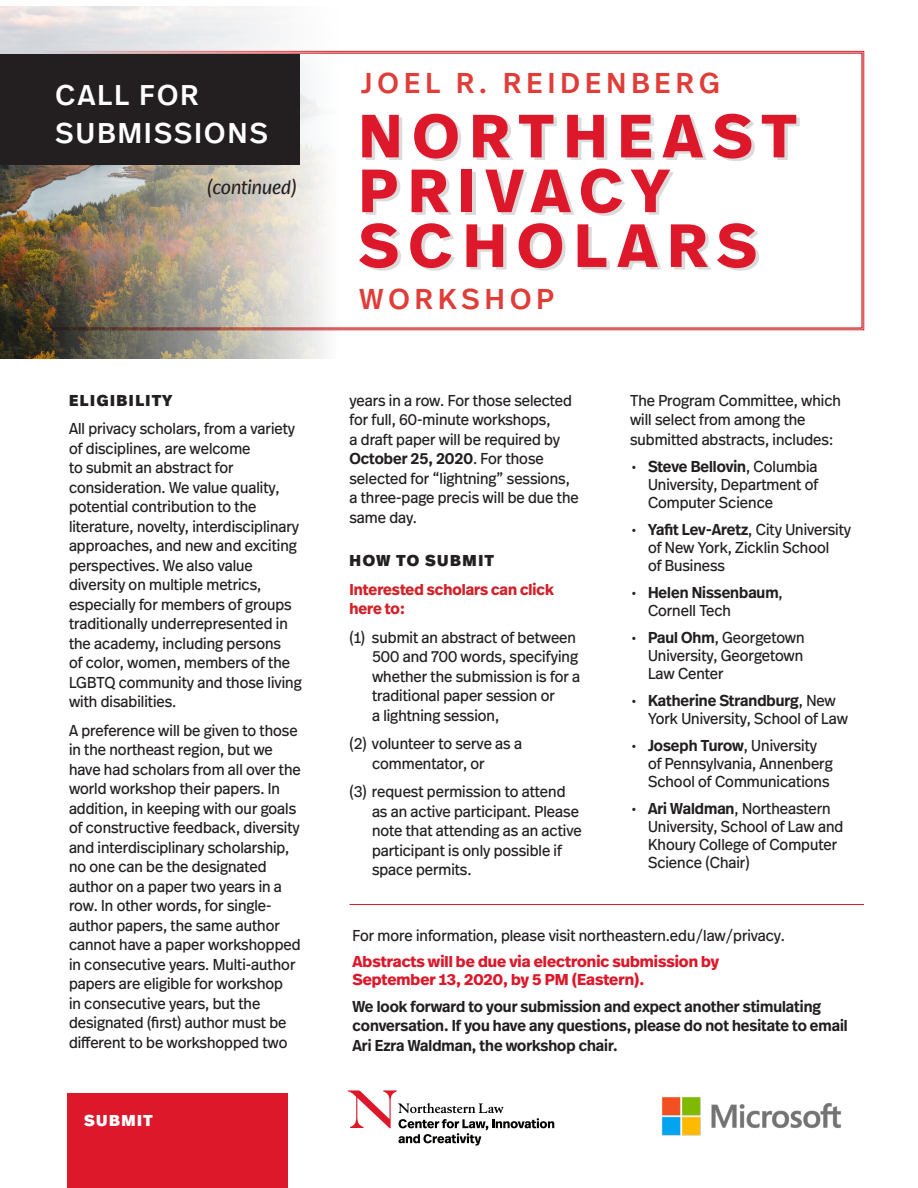
<style>
.page{position:relative;width:918px;height:1188px;background:#fff}
.page>*{position:absolute;margin:0;border:0;box-sizing:border-box;transform-origin:0 0}
.t1{font:700 60.75px "Real Head Pro";letter-spacing:.17em;color:#dc182a}
.t2{font:500 28.65px "Real Head Pro";letter-spacing:.18em;color:#e03d38}
.t3{font:500 28.5px/37.5px "Real Head Pro";letter-spacing:.08em;color:#fff}
.Text_Reg{font:italic 19.5px "Real Head Pro";color:#231f20;scale:.96 1}
.Text_Reg-2{font:15.75px/19.5px "Real Head Pro";color:#231f20;scale:.96 1}
.Bullet_name_list{font:15.75px/18px "Real Head Pro";color:#231f20;scale:.96 1}
.Text_Reg-3{font:600 15.75px/19.5px "Real Head Pro";color:#231f20;scale:.96 1}
.A_Head{font:700 15.75px/18px "Real Head Pro";color:#dc182a}
.Text_Reg-4{font:700 15.75px/19.5px "Real Head Pro";color:#d1232a;scale:.96 1}
.Bullet_name_list-2{font:600 15.75px/18px "Real Head Pro";color:#231f20;scale:.96 1}
.A_Head-2{font:900 15.75px "Real Head Pro";letter-spacing:.1em;color:#231f20}
.A_Head-3{font:900 15.75px "Real Head Pro";letter-spacing:.1em;color:#fff}
.s1{font-weight:600}
.s2{font-weight:400}
</style>
<div class="page">
<svg style="left:409px;top:52px;width:454px;height:277px"></svg>
<img style="left:0;top:6px;width:409px;height:352px">
<div style="left:0;top:54px;width:300px;height:111px;background:#231f20"></div>
<svg style="left:348px;top:1090px;width:206px;height:56px"></svg>
<hr style="left:350px;top:904px;width:514px;height:1px;background:#dc182a">
<img style="left:662px;top:1097px;width:179px;height:39px">
<div style="left:68px;top:1094px;width:220px;height:94px;background:#dc182a"></div>
<p class="t3" style="left:56px;top:76px;width:214px">CALL FOR<br>SUBMISSIONS</p>
<p class="Text_Reg" style="left:207px;top:174px;width:95px">(continued)</p>
<p class="A_Head-2" style="left:69px;top:388px;width:105px">ELIGIBILITY</p>
<p class="Text_Reg-2" style="left:69px;top:418px;width:244px">All privacy scholars, from a variety of disciplines, are welcome<br>to submit an abstract for consideration. We value quality, potential contribution to the literature, novelty, interdisciplinary approaches, and new and exciting perspectives. We also value diversity on multiple metrics, especially for members of groups traditionally underrepresented in the academy, including persons<br>of color, women, members of the<br>LGBTQ community and those living with disabilities.</p>
<p class="Text_Reg-2" style="left:69px;top:720px;width:243px">A preference will be given to those in the northeast region, but we have had scholars from all over the world workshop their papers. In addition, in keeping with our goals of constructive feedback, diversity and interdisciplinary scholarship, no one can be the designated author on a paper two years in a row. In other words, for single&shy;author papers, the same author cannot have a paper workshopped in consecutive years. Multi-author papers are eligible for workshop<br>in consecutive years, but the designated (first) author must be different to be workshopped two</p>
<p class="A_Head-3" style="left:84px;top:1108px;width:70px">SUBMIT</p>
<p class="t2" style="left:361px;top:63px;width:360px">JOEL R. REIDENBERG</p>
<p class="t1" style="left:359px;top:92px;width:439px">NORTHEAST</p>
<p class="t1" style="left:359px;top:146px;width:311px">PRIVACY</p>
<p class="t1" style="left:359px;top:201px;width:399px">SCHOLARS</p>
<p class="t2" style="left:360px;top:279px;width:196px">WORKSHOP</p>
<p class="Text_Reg-2" style="left:350px;top:390px;width:240px">years in a row. For those selected for full, 60-minute workshops,<br>a draft paper will be required by<br><span class="s1">October 25, 2020</span>. For those selected for “lightning” sessions, a three-page precis will be due the same day.</p>
<p class="A_Head-2" style="left:350px;top:549px;width:146px">HOW TO SUBMIT</p>
<p class="Text_Reg-4" style="left:350px;top:579px;width:214px">Interested scholars can click here to:</p>
<p class="Text_Reg-2" style="left:372px;top:627px;width:218px;text-indent:-22px">(1) submit an abstract of between<br>500 and 700 words, specifying whether the submission is for a traditional paper session or<br>a lightning session,</p>
<p class="Text_Reg-2" style="left:372px;top:733px;width:158px;text-indent:-22px">(2) volunteer to serve as a commentator, or</p>
<p class="Text_Reg-2" style="left:372px;top:781px;width:220px;text-indent:-22px">(3) request permission to attend as an active participant. Please note that attending as an active participant is only possible if space permits.</p>
<p class="Text_Reg-2" style="left:630px;top:390px;width:221px">The Program Committee, which will select from among the submitted abstracts, includes:</p>
<p class="Bullet_name_list" style="left:648px;top:457px;width:179px;text-align:justify;text-indent:-16px">• <span class="s1">Steve Bellovin</span>, Columbia University, Department of Computer Science</p>
<p class="Bullet_name_list" style="left:648px;top:520px;width:213px;text-indent:-16px">• <span class="s1">Yafit Lev-Aretz</span>, City University of New York, Zicklin School<br>of Business</p>
<p class="Bullet_name_list-2" style="left:648px;top:583px;width:142px;text-indent:-16px"><span class="s2">•</span> Helen Nissenbaum<span class="s2">,<br>Cornell Tech</span></p>
<p class="Bullet_name_list" style="left:648px;top:628px;width:165px;text-align:justify;text-indent:-16px">• <span class="s1">Paul Ohm</span>, Georgetown University, Georgetown Law Center</p>
<p class="Bullet_name_list" style="left:648px;top:691px;width:210px;text-indent:-16px">• <span class="s1">Katherine Strandburg</span>, New<br>York University, School of Law</p>
<p class="Bullet_name_list" style="left:648px;top:736px;width:194px;text-indent:-16px">• <span class="s1">Joseph Turow</span>, University of Pennsylvania, Annenberg<br>School of Communications</p>
<p class="Bullet_name_list" style="left:648px;top:799px;width:205px;text-indent:-16px">• <span class="s1">Ari Waldman</span>, Northeastern<br>University, School of Law and<br>Khoury College of Computer<br>Science (Chair)</p>
<p class="Text_Reg-2" style="left:352px;top:925px;width:452px">For more information, please visit northeastern.edu/law/privacy.</p>
<p class="A_Head" style="left:352px;top:952px;width:368px">Abstracts will be due via electronic submission by<br>September 13, 2020, by 5 PM (Eastern).</p>
<p class="Text_Reg-3" style="left:352px;top:996px;width:517px">We look forward to your submission and expect another stimulating conversation. If you have any questions, please do not hesitate to email<br>Ari Ezra Waldman, the workshop chair.</p>
</div>
